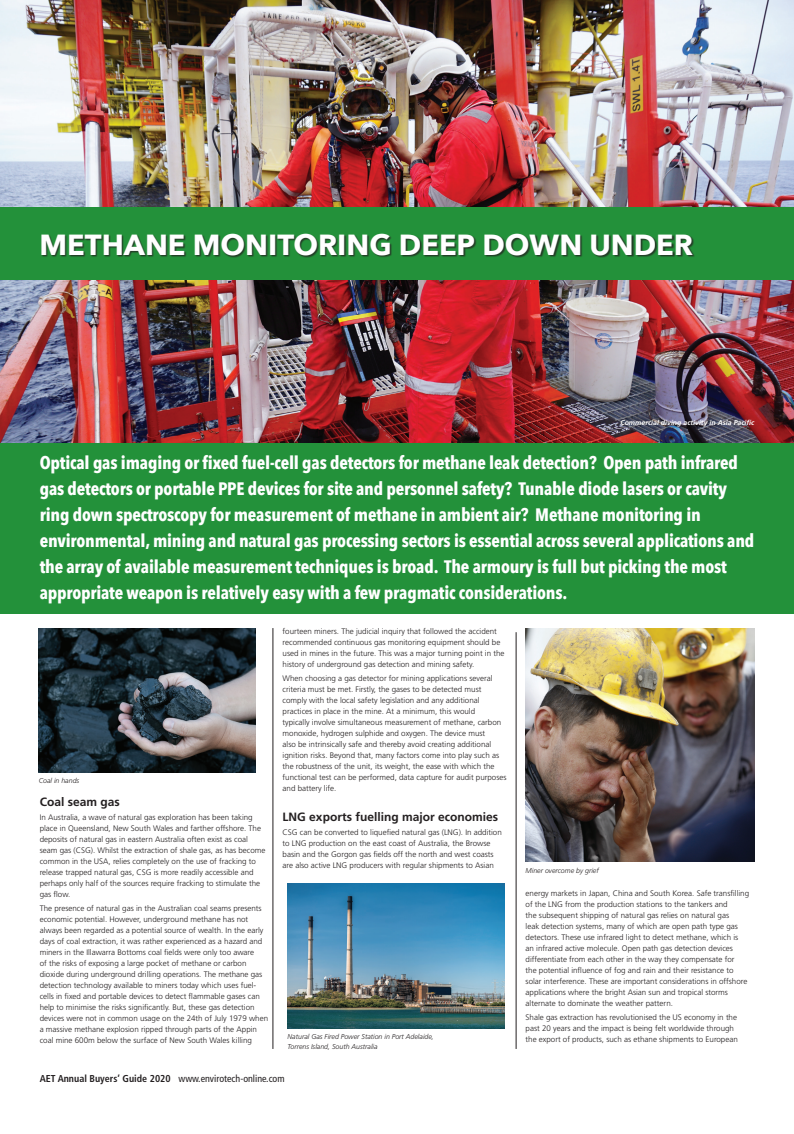
<style>
.page{position:relative;width:794px;height:1134px;background:#fff}
.page>*{position:absolute;margin:0;border:0;box-sizing:border-box;transform-origin:0 0}
.t1{font:700 29px "Avenir Next";color:#fff}
.t2{font:700 18px/26px "Avenir Next Condensed";letter-spacing:-.01em;color:#fff}
.t3{font:700 12px "Frutiger";color:#231f20}
.t4{font:700 condensed 10px "Frutiger";color:#231f20}
.t5{font:300 8px/11px "Frutiger";color:#231f20}
.t6{font:italic 300 7px/10px "Frutiger";color:#231f20}
.t7{font:italic 700 7px "Frutiger";color:#fff}
.s1{font-weight:400}
</style>
<div class="page">
<hr style="left:516px;top:632px;width:1px;height:417px;background:#231f20">
<hr style="left:273px;top:628px;width:1px;height:421px;background:#231f20">
<img style="left:0;top:0;width:794px;height:444px">
<div style="left:0;top:444px;width:794px;height:170px;background:#23913a"></div>
<div style="left:0;top:208px;width:794px;height:72px;background:#23913a"></div>
<div style="left:41px;top:234px;width:654px;height:24px;background:#231f20;opacity:.75"></div>
<img style="left:39px;top:628px;width:217px;height:145px">
<img style="left:525px;top:629px;width:229px;height:233px">
<img style="left:288px;top:883px;width:216px;height:145px">
<h1 class="t1" style="left:40px;top:220px;width:655px">METHANE MONITORING DEEP DOWN UNDER</h1>
<p class="t7" style="left:620px;top:419px;width:135px">Commercial diving activity in Asia Pacific</p>
<p class="t2" style="left:40px;top:449px;width:716px">Optical gas imaging or fixed fuel-cell gas detectors for methane leak detection? Open path infrared gas detectors or portable PPE devices for site and personnel safety? Tunable diode lasers or cavity ring down spectroscopy for measurement of methane in ambient air? Methane monitoring in environmental, mining and natural gas processing sectors is essential across several applications and the array of available measurement techniques is broad. The armoury is full but picking the most appropriate weapon is relatively easy with a few pragmatic considerations.</p>
<p class="t6" style="left:39px;top:775px;width:42px">Coal in hands</p>
<h3 class="t3" style="left:40px;top:795px;width:82px">Coal seam gas</h3>
<p class="t5" style="left:40px;top:812px;width:227px">In Australia, a wave of natural gas exploration has been taking place in Queensland, New South Wales and farther offshore. The deposits of natural gas in eastern Australia often exist as coal seam gas (CSG). Whilst the extraction of shale gas, as has become common in the USA, relies completely on the use of fracking to release trapped natural gas, CSG is more readily accessible and perhaps only half of the sources require fracking to stimulate the gas flow.</p>
<p class="t5" style="left:40px;top:902px;width:230px">The presence of natural gas in the Australian coal seams presents economic potential. However, underground methane has not always been regarded as a potential source of wealth. In the early days of coal extraction, it was rather experienced as a hazard and miners in the Illawarra Bottoms coal fields were only too aware<br>of the risks of exposing a large pocket of methane or carbon dioxide during underground drilling operations. The methane gas detection technology available to miners today which uses fuel&shy;cells in fixed and portable devices to detect flammable gases can help to minimise the risks significantly. But, these gas detection devices were not in common usage on the 24th of July 1979 when a massive methane explosion ripped through parts of the Appin coal mine 600m below the surface of New South Wales killing</p>
<p class="t5" style="left:283px;top:626px;width:223px">fourteen miners. The judicial inquiry that followed the accident recommended continuous gas monitoring equipment should be used in mines in the future. This was a major turning point in the history of underground gas detection and mining safety.</p>
<p class="t5" style="left:283px;top:673px;width:225px">When choosing a gas detector for mining applications several criteria must be met. Firstly, the gases to be detected must comply with the local safety legislation and any additional practices in place in the mine. At a minimum, this would<br>typically involve simultaneous measurement of methane, carbon monoxide, hydrogen sulphide and oxygen. The device must<br>also be intrinsically safe and thereby avoid creating additional ignition risks. Beyond that, many factors come into play such as the robustness of the unit, its weight, the ease with which the functional test can be performed, data capture for audit purposes and battery life.</p>
<h3 class="t3" style="left:283px;top:810px;width:217px">LNG exports fuelling major economies</h3>
<p class="t5" style="left:283px;top:827px;width:221px">CSG can be converted to liquefied natural gas (LNG). In addition to LNG production on the east coast of Australia, the Browse basin and the Gorgon gas fields off the north and west coasts are also active LNG producers with regular shipments to Asian</p>
<p class="t6" style="left:288px;top:1031px;width:148px">Natural Gas Fired Power Station in Port Adelaide,<br>Torrens Island, South Australia</p>
<p class="t4" style="left:40px;top:1072px;width:246px">AET Annual Buyers’ Guide 2020 <span class="s1">www.envirotech-online.com</span></p>
<p class="t6" style="left:525px;top:866px;width:75px">Miner overcome by grief</p>
<p class="t5" style="left:525px;top:888px;width:225px">energy markets in Japan, China and South Korea. Safe transfilling of the LNG from the production stations to the tankers and<br>the subsequent shipping of natural gas relies on natural gas<br>leak detection systems, many of which are open path type gas detectors. These use infrared light to detect methane, which is<br>an infrared active molecule. Open path gas detection devices differentiate from each other in the way they compensate for<br>the potential influence of fog and rain and their resistance to solar interference. These are important considerations in offshore applications where the bright Asian sun and tropical storms alternate to dominate the weather pattern.</p>
<p class="t5" style="left:525px;top:1012px;width:214px">Shale gas extraction has revolutionised the US economy in the past 20 years and the impact is being felt worldwide through the export of products, such as ethane shipments to European</p>
</div>
